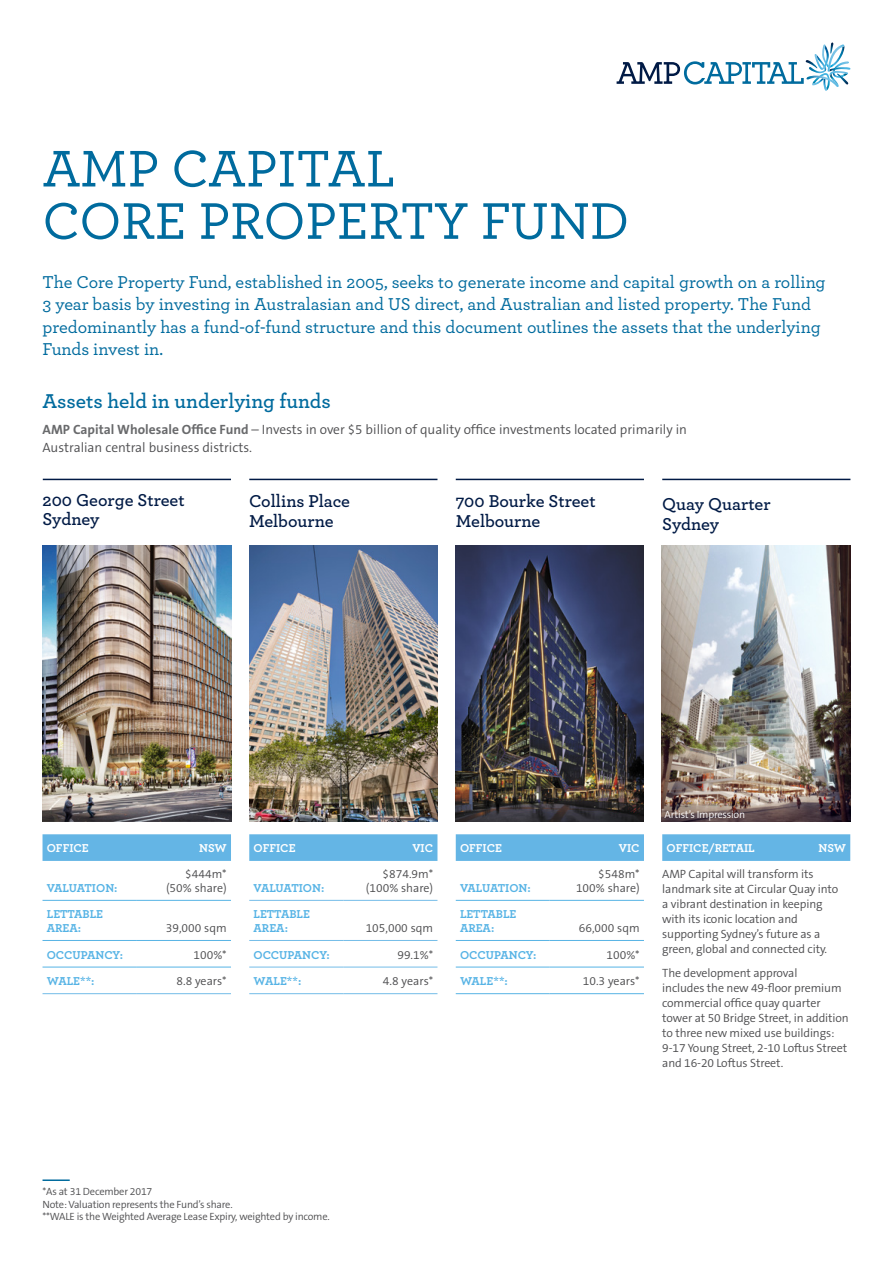
<style>
.page{position:relative;width:893px;height:1263px;background:#fff}
.page>*{position:absolute;margin:0;border:0;box-sizing:border-box;transform-origin:0 0}
.t1{font:500 54px/52.3px "Archer";color:#006b9e}
.t2{font:600 21px "Archer";color:#006b9e}
.t3{font:500 18px/22.5px "Archer";color:#006b9e}
.t4{font:600 18px/19.5px "Archer";color:#001a45}
.t5{font:300 13.5px/18px "The Sans B4";color:#4d4d4f}
.t6{font:300 12px/15px "The Sans B4";letter-spacing:-.01em;color:#4d4d4f;text-align:right}
.t7{font:700 12px/13.5px "Archer";color:#56b3e5}
.t8{font:700 12px "Archer";color:#fff}
.t9{font:300 10.5px/12.6px "The Sans B4";letter-spacing:-.02em;color:#4d4d4f}
.t10{font:300 10.5px "The Sans B4";letter-spacing:-.02em;color:#fff}
.s1{font-family:"The Sans B7";font-weight:700;color:#696a6c}
</style>
<div class="page">
<svg style="left:617px;top:43px;width:233px;height:48px"></svg>
<svg style="left:43px;top:834px;width:188px;height:27px;background:#66b6e5"></svg>
<hr style="left:43px;top:900px;width:94px;height:1px;background:#56b3e5">
<hr style="left:137px;top:900px;width:94px;height:1px;background:#56b3e5">
<hr style="left:43px;top:940px;width:94px;height:1px;background:#56b3e5">
<hr style="left:137px;top:940px;width:94px;height:1px;background:#56b3e5">
<hr style="left:43px;top:967px;width:94px;height:1px;background:#56b3e5">
<hr style="left:137px;top:967px;width:94px;height:1px;background:#56b3e5">
<hr style="left:43px;top:993px;width:94px;height:1px;background:#73bce8">
<hr style="left:137px;top:993px;width:94px;height:1px;background:#73bce8">
<img style="left:43px;top:545px;width:188px;height:276px">
<hr style="left:43px;top:479px;width:188px;height:1px;background:#001a45">
<hr style="left:249px;top:479px;width:188px;height:1px;background:#001a45">
<hr style="left:456px;top:479px;width:188px;height:1px;background:#001a45">
<hr style="left:662px;top:479px;width:188px;height:1px;background:#001a45">
<svg style="left:249px;top:834px;width:188px;height:27px;background:#66b6e5"></svg>
<hr style="left:249px;top:900px;width:94px;height:1px;background:#73bce8">
<hr style="left:343px;top:900px;width:94px;height:1px;background:#73bce8">
<hr style="left:249px;top:940px;width:94px;height:1px;background:#73bce8">
<hr style="left:343px;top:940px;width:94px;height:1px;background:#73bce8">
<hr style="left:249px;top:967px;width:94px;height:1px;background:#73bce8">
<hr style="left:343px;top:967px;width:94px;height:1px;background:#73bce8">
<hr style="left:249px;top:993px;width:94px;height:1px;background:#73bce8">
<hr style="left:343px;top:993px;width:94px;height:1px;background:#73bce8">
<img style="left:249px;top:545px;width:188px;height:276px">
<svg style="left:456px;top:834px;width:188px;height:27px;background:#66b6e5"></svg>
<hr style="left:456px;top:900px;width:94px;height:1px;background:#56b3e5">
<hr style="left:550px;top:900px;width:94px;height:1px;background:#56b3e5">
<hr style="left:456px;top:940px;width:94px;height:1px;background:#56b3e5">
<hr style="left:550px;top:940px;width:94px;height:1px;background:#56b3e5">
<hr style="left:456px;top:967px;width:94px;height:1px;background:#56b3e5">
<hr style="left:550px;top:967px;width:94px;height:1px;background:#56b3e5">
<hr style="left:456px;top:993px;width:94px;height:1px;background:#56b3e5">
<hr style="left:550px;top:993px;width:94px;height:1px;background:#56b3e5">
<img style="left:455px;top:545px;width:189px;height:276px">
<svg style="left:662px;top:834px;width:188px;height:27px;background:#66b6e5"></svg>
<img style="left:662px;top:545px;width:188px;height:276px">
<hr style="left:43px;top:1179px;width:27px;height:2px;background:#006b9e">
<h1 class="t1" style="left:43px;top:140px;width:588px">AMP CAPITAL<br>CORE PROPERTY FUND</h1>
<p class="t3" style="left:43px;top:269px;width:785px">The Core Property Fund, established in 2005, seeks to generate income and capital growth on a rolling 3 year basis by investing in Australasian and US direct, and Australian and listed property. The Fund predominantly has a fund-of-fund structure and this document outlines the assets that the underlying Funds invest in.</p>
<h2 class="t2" style="left:43px;top:385px;width:290px">Assets held in underlying funds</h2>
<p class="t5" style="left:43px;top:421px;width:646px"><span class="s1">AMP Capital Wholesale Office Fund</span> – Invests in over $5 billion of quality office investments located primarily in<br>Australian central business districts.</p>
<h3 class="t4" style="left:43px;top:489px;width:144px">200 George Street<br>Sydney</h3>
<h3 class="t4" style="left:249px;top:491px;width:103px">Collins Place<br>Melbourne</h3>
<h3 class="t4" style="left:456px;top:491px;width:141px">700 Bourke Street<br>Melbourne</h3>
<h3 class="t4" style="left:662px;top:493px;width:110px">Quay Quarter<br>Sydney</h3>
<p class="t10" style="left:665px;top:809px;width:82px">Artist’s Impression</p>
<p class="t8" style="left:47px;top:839px;width:44px">OFFICE</p>
<p class="t8" style="left:199px;top:839px;width:29px">NSW</p>
<p class="t7" style="left:47px;top:880px;width:72px">VALUATION:</p>
<p class="t6" style="left:166px;top:868px;width:62px;line-height:13.5px">$444m* (50% share)</p>
<p class="t8" style="left:254px;top:839px;width:44px">OFFICE</p>
<p class="t8" style="left:412px;top:839px;width:22px">VIC</p>
<p class="t7" style="left:254px;top:880px;width:72px">VALUATION:</p>
<p class="t6" style="left:366px;top:868px;width:69px;line-height:13.5px">$874.9m* (100% share)</p>
<p class="t7" style="left:47px;top:907px;width:58px">LETTABLE<br>AREA:</p>
<p class="t6" style="left:166px;top:921px;width:62px">39,000 sqm</p>
<p class="t7" style="left:254px;top:907px;width:58px">LETTABLE<br>AREA:</p>
<p class="t6" style="left:366px;top:921px;width:69px">105,000 sqm</p>
<p class="t7" style="left:47px;top:947px;width:78px">OCCUPANCY:</p>
<p class="t6" style="left:194px;top:947px;width:35px">100%*</p>
<p class="t7" style="left:47px;top:974px;width:49px">WALE**:</p>
<p class="t6" style="left:176px;top:974px;width:52px">8.8 years*</p>
<p class="t7" style="left:254px;top:947px;width:78px">OCCUPANCY:</p>
<p class="t6" style="left:397px;top:947px;width:37px">99.1%*</p>
<p class="t7" style="left:254px;top:974px;width:49px">WALE**:</p>
<p class="t6" style="left:383px;top:974px;width:52px">4.8 years*</p>
<p class="t8" style="left:460px;top:839px;width:44px">OFFICE</p>
<p class="t8" style="left:619px;top:839px;width:22px">VIC</p>
<p class="t7" style="left:460px;top:880px;width:72px">VALUATION:</p>
<p class="t6" style="left:576px;top:868px;width:65px;line-height:13.5px">$548m*<br>100% share)</p>
<p class="t7" style="left:460px;top:907px;width:58px">LETTABLE<br>AREA:</p>
<p class="t6" style="left:579px;top:921px;width:62px">66,000 sqm</p>
<p class="t7" style="left:460px;top:947px;width:78px">OCCUPANCY:</p>
<p class="t6" style="left:606px;top:947px;width:35px">100%*</p>
<p class="t7" style="left:460px;top:974px;width:49px">WALE**:</p>
<p class="t6" style="left:583px;top:974px;width:58px">10.3 years*</p>
<p class="t8" style="left:666px;top:839px;width:90px">OFFICE/RETAIL</p>
<p class="t8" style="left:818px;top:839px;width:29px">NSW</p>
<p class="t6" style="left:662px;top:867px;width:178px;text-align:left">AMP Capital will transform its landmark site at Circular Quay into a vibrant destination in keeping with its iconic location and supporting Sydney’s future as a green, global and connected city.</p>
<p class="t6" style="left:662px;top:966px;width:188px;text-align:left">The development approval<br>includes the new 49-floor premium commercial office quay quarter tower at 50 Bridge Street, in addition to three new mixed use buildings:<br>9-17 Young Street, 2-10 Loftus Street and 16-20 Loftus Street.</p>
<p class="t9" style="left:43px;top:1186px;width:289px">*As at 31 December 2017<br>Note: Valuation represents the Fund’s share.<br>**WALE is the Weighted Average Lease Expiry, weighted by income.</p>
</div>
